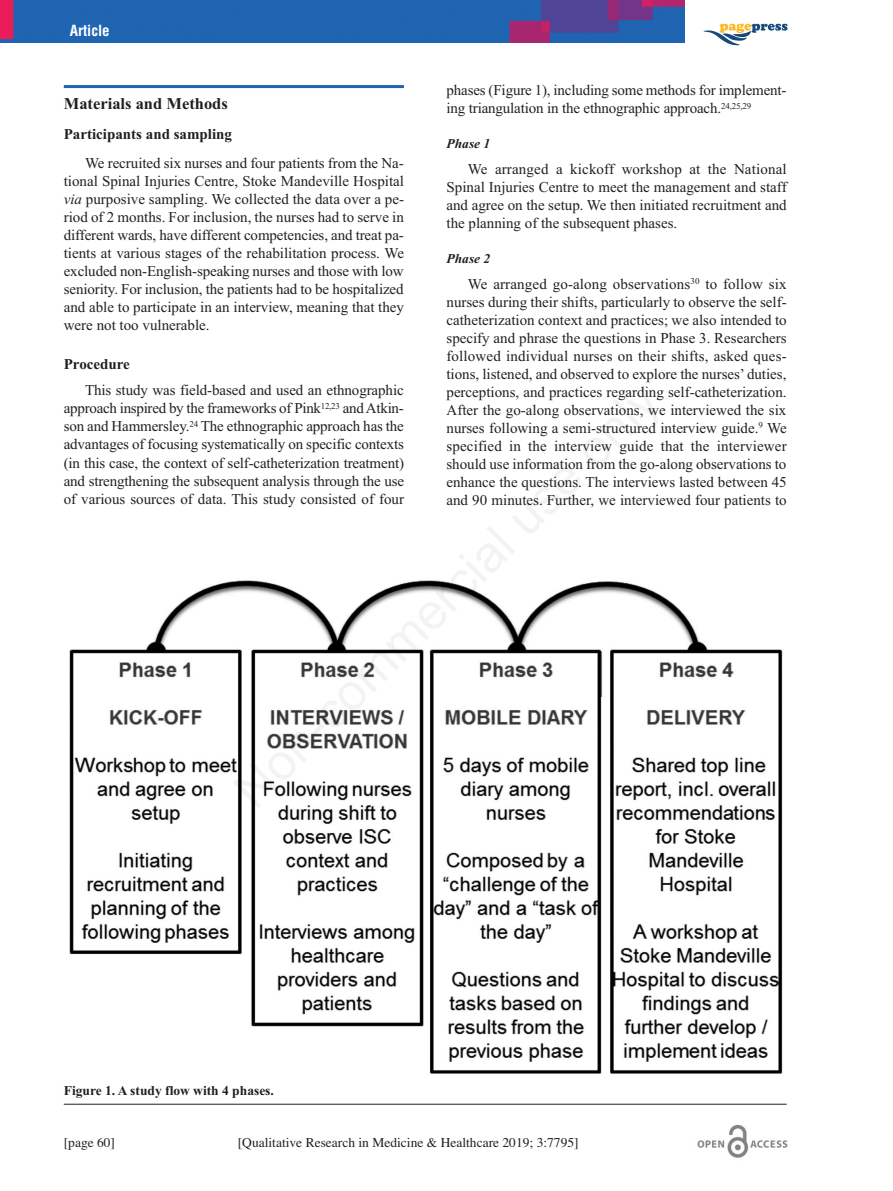
<style>
.page{position:relative;width:893px;height:1191px;background:#fff}
.page>*{position:absolute;margin:0;border:0;box-sizing:border-box;transform-origin:0 0}
.t1{font:700 16.5px "Times New Roman";color:#231f20}
.t2{font:15px/18px "Times New Roman";color:#231f20;text-align:justify}
.t3{font:700 15px "Times New Roman";color:#231f20}
.t4{font:700 condensed 15px "Helvetica";color:#fff}
.t5{font:13.5px "Times";color:#231f20}
.t6{font:700 13.5px "Times New Roman";color:#231f20}
.t7{font:italic 700 13.5px "Times New Roman";color:#231f20}
.s1{font-style:italic}
</style>
<div class="page">
<img style="left:0;top:0;width:685px;height:42px">
<hr style="left:64px;top:85px;width:340px;height:3px;background:#2064b1">
<img style="left:697px;top:1124px;width:91px;height:34px">
<svg style="left:704px;top:23px;width:83px;height:22px"></svg>
<hr style="left:64px;top:1103px;width:723px;height:1px;background:#231f20">
<img style="left:69px;top:580px;width:714px;height:494px">
<p class="t4" style="left:70px;top:22px;width:42px">Article</p>
<p class="t1" style="left:64px;top:94px;width:166px">Materials and Methods</p>
<p class="t3" style="left:64px;top:125px;width:170px">Participants and sampling</p>
<p class="t2" style="left:64px;top:153px;width:342px;text-indent:21px">We recruited six nurses and four patients from the Na&shy;tional Spinal Injuries Centre, Stoke Mandeville Hospital <span class="s1">via</span> purposive sampling. We collected the data over a pe&shy;riod of 2 months. For inclusion, the nurses had to serve in different wards, have different competencies, and treat pa&shy;tients at various stages of the rehabilitation process. We excluded non-English-speaking nurses and those with low seniority. For inclusion, the patients had to be hospitalized and able to participate in an interview, meaning that they were not too vulnerable.</p>
<p class="t3" style="left:64px;top:355px;width:68px">Procedure</p>
<p class="t2" style="left:64px;top:381px;width:342px;text-indent:21px">This study was field-based and used an ethnographic approach inspired by the frameworks of Pink<sup>12,23</sup> and Atkin&shy;son and Hammersley.<sup>24</sup> The ethnographic approach has the advantages of focusing systematically on specific contexts (in this case, the context of self-catheterization treatment) and strengthening the subsequent analysis through the use of various sources of data. This study consisted of four</p>
<p class="t2" style="left:446px;top:81px;width:342px">phases (Figure 1), including some methods for implement&shy;ing triangulation in the ethnographic approach.<sup>24,25,29</sup></p>
<p class="t7" style="left:446px;top:136px;width:45px">Phase 1</p>
<p class="t2" style="left:446px;top:160px;width:342px;text-indent:21px">We arranged a kickoff workshop at the National Spinal Injuries Centre to meet the management and staff and agree on the setup. We then initiated recruitment and the planning of the subsequent phases.</p>
<p class="t7" style="left:446px;top:250px;width:45px">Phase 2</p>
<p class="t2" style="left:446px;top:275px;width:342px;text-indent:21px">We arranged go-along observations<sup>30</sup> to follow six nurses during their shifts, particularly to observe the self&shy;catheterization context and practices; we also intended to specify and phrase the questions in Phase 3. Researchers followed individual nurses on their shifts, asked ques&shy;tions, listened, and observed to explore the nurses’ duties, perceptions, and practices regarding self-catheterization.<br>After the go-along observations, we interviewed the six nurses following a semi-structured interview guide.<sup>9</sup> We specified in the interview guide that the interviewer should use information from the go-along observations to enhance the questions. The interviews lasted between 45 and 90 minutes. Further, we interviewed four patients to</p>
<p class="t6" style="left:64px;top:1082px;width:212px">Figure 1. A study flow with 4 phases.</p>
<p class="t5" style="left:64px;top:1134px;width:53px">[page 60]</p>
<p class="t5" style="left:238px;top:1134px;width:342px">[Qualitative Research in Medicine &amp; Healthcare 2019; 3:7795]</p>
</div>
